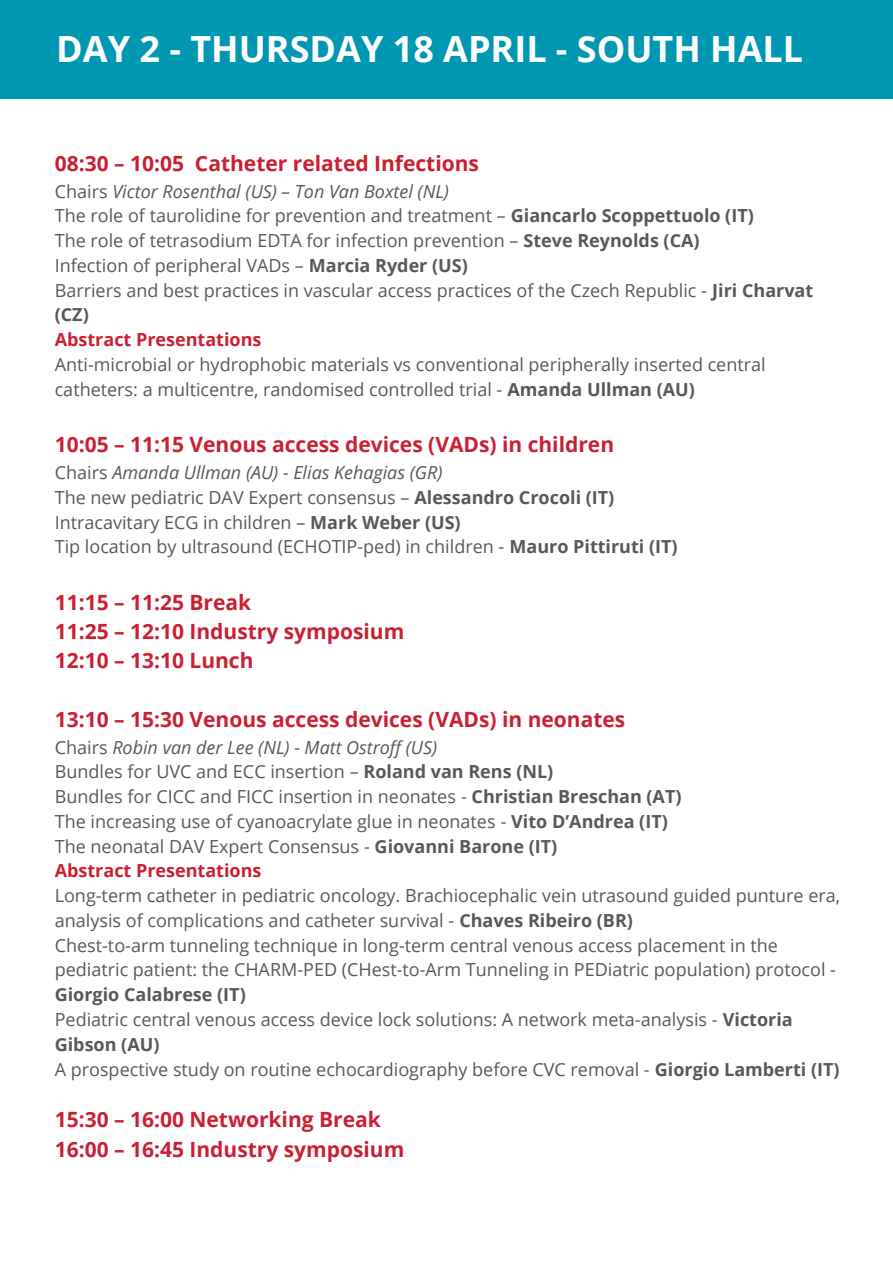
<style>
.page{position:relative;width:893px;height:1264px;background:#fff}
.page>*{position:absolute;margin:0;border:0;box-sizing:border-box;transform-origin:0 0}
.t1{font:700 36px "Open Sans";color:#fff}
.t2{font:700 21px/29.2px "Open Sans";color:#ca2031}
.t3{font:18px/24.8px "Open Sans";color:#58585a}
.t4{font:italic 18px "Open Sans";color:#58585a}
.t5{font:700 18px "Open Sans";color:#ca2031}
.s1{font-style:normal}
.s2{font-weight:700}
</style>
<div class="page">
<div style="left:0;top:0;width:892px;height:99px;background:#0097b2"></div>
<h1 class="t1" style="left:56px;top:23px;width:748px">DAY 2 - THURSDAY 18 APRIL - SOUTH HALL</h1>
<p class="t2" style="left:55px;top:148px;width:426px">08:30 – 10:05 Catheter related Infections</p>
<p class="t4" style="left:55px;top:178px;width:396px"><span class="s1">Chairs</span> Victor Rosenthal (US) – Ton Van Boxtel (NL)</p>
<p class="t3" style="left:55px;top:203px;width:700px">The role of taurolidine for prevention and treatment – <span class="s2">Giancarlo Scoppettuolo (IT)</span></p>
<p class="t3" style="left:55px;top:228px;width:646px">The role of tetrasodium EDTA for infection prevention – <span class="s2">Steve Reynolds (CA)</span></p>
<p class="t3" style="left:55px;top:252px;width:414px">Infection of peripheral VADs – <span class="s2">Marcia Ryder (US)</span></p>
<p class="t3" style="left:55px;top:277px;width:760px">Barriers and best practices in vascular access practices of the Czech Republic - <span class="s2">Jiri Charvat (CZ)</span></p>
<p class="t5" style="left:55px;top:327px;width:208px">Abstract Presentations</p>
<p class="t3" style="left:55px;top:351px;width:712px">Anti-microbial or hydrophobic materials vs conventional peripherally inserted central catheters: a multicentre, randomised controlled trial - <span class="s2">Amanda Ullman (AU)</span></p>
<p class="t2" style="left:55px;top:429px;width:561px">10:05 – 11:15 Venous access devices (VADs) in children</p>
<p class="t4" style="left:55px;top:460px;width:389px"><span class="s1">Chairs</span> Amanda Ullman (AU) - Elias Kehagias (GR)</p>
<p class="t3" style="left:55px;top:484px;width:561px">The new pediatric DAV Expert consensus – <span class="s2">Alessandro Crocoli (IT)</span></p>
<p class="t3" style="left:55px;top:509px;width:407px">Intracavitary ECG in children – <span class="s2">Mark Weber (US)</span></p>
<p class="t3" style="left:55px;top:534px;width:624px">Tip location by ultrasound (ECHOTIP-ped) in children - <span class="s2">Mauro Pittiruti (IT)</span></p>
<h2 class="t2" style="left:55px;top:586px;width:351px">11:15 – 11:25 Break<br>11:25 – 12:10 Industry symposium<br>12:10 – 13:10 Lunch</h2>
<p class="t2" style="left:55px;top:703px;width:572px">13:10 – 15:30 Venous access devices (VADs) in neonates</p>
<p class="t4" style="left:55px;top:734px;width:384px"><span class="s1">Chairs</span> Robin van der Lee (NL) - Matt Ostroff (US)</p>
<p class="t3" style="left:55px;top:759px;width:500px">Bundles for UVC and ECC insertion – <span class="s2">Roland van Rens (NL)</span></p>
<p class="t3" style="left:55px;top:783px;width:628px">Bundles for CICC and FICC insertion in neonates - <span class="s2">Christian Breschan (AT)</span></p>
<p class="t3" style="left:55px;top:808px;width:614px">The increasing use of cyanoacrylate glue in neonates - <span class="s2">Vito D’Andrea (IT)</span></p>
<p class="t3" style="left:55px;top:833px;width:504px">The neonatal DAV Expert Consensus - <span class="s2">Giovanni Barone (IT)</span></p>
<p class="t5" style="left:55px;top:858px;width:208px">Abstract Presentations</p>
<p class="t3" style="left:55px;top:882px;width:787px">Long-term catheter in pediatric oncology. Brachiocephalic vein utrasound guided punture era, analysis of complications and catheter survival - <span class="s2">Chaves Ribeiro (BR)</span></p>
<p class="t3" style="left:55px;top:932px;width:782px">Chest-to-arm tunneling technique in long-term central venous access placement in the pediatric patient: the CHARM-PED (CHest-to-Arm Tunneling in PEDiatric population) protocol -<br><span class="s2">Giorgio Calabrese (IT)</span></p>
<p class="t3" style="left:55px;top:1006px;width:739px">Pediatric central venous access device lock solutions: A network meta-analysis - <span class="s2">Victoria<br>Gibson (AU)</span></p>
<p class="t3" style="left:55px;top:1056px;width:786px">A prospective study on routine echocardiography before CVC removal - <span class="s2">Giorgio Lamberti (IT)</span></p>
<h2 class="t2" style="left:55px;top:1104px;width:351px">15:30 – 16:00 Networking Break<br>16:00 – 16:45 Industry symposium</h2>
</div>
